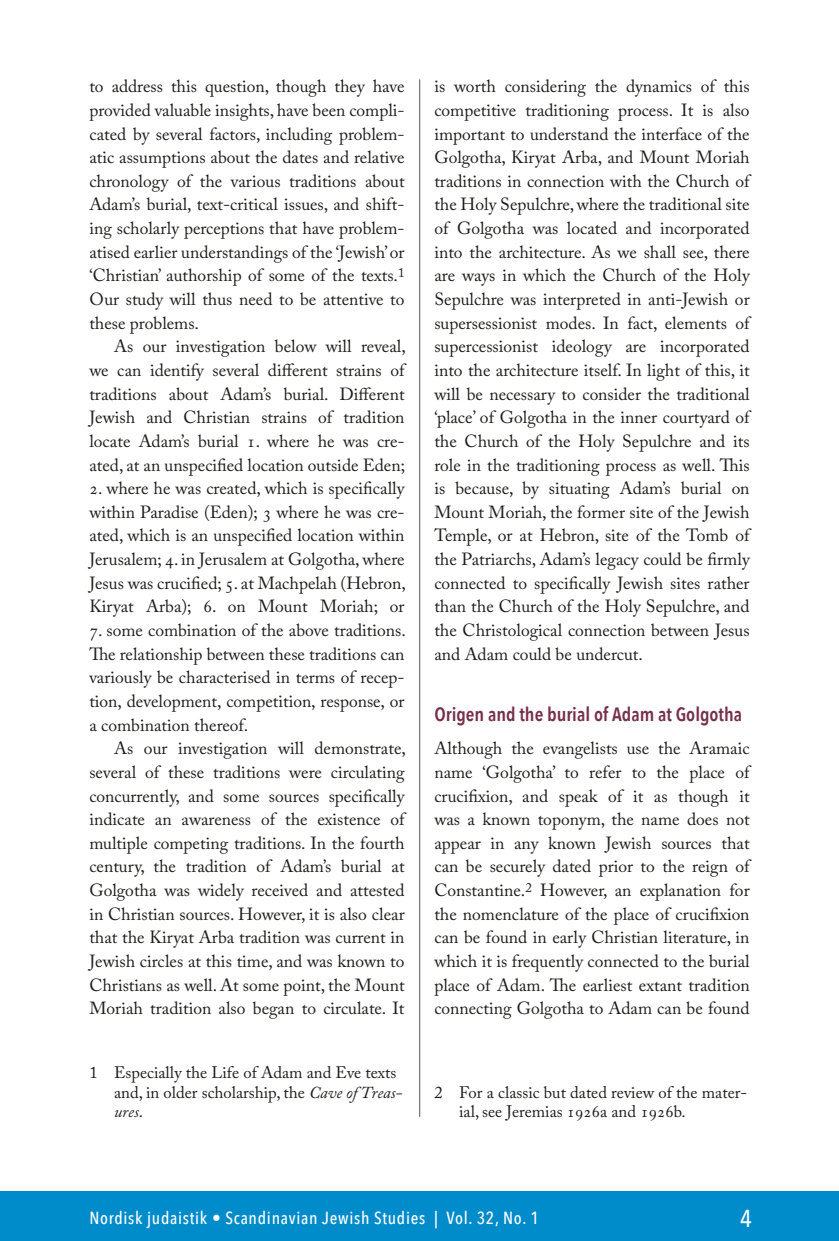
<style>
.page{position:relative;width:839px;height:1241px;background:#fff}
.page>*{position:absolute;margin:0;border:0;box-sizing:border-box;transform-origin:0 0}
.t1{font:500 24.5px "Avenir Next Condensed";color:#fff}
.Artikkelin_väliotsik{font:600 19.25px "Avenir Next Condensed";color:#762f4c}
.Leipis{font:17.5px/23.6px "Adobe Caslon Pro";color:#1d1d1b;text-align:justify}
.Leipis_1__kpl{font:17.5px/23.6px "Adobe Caslon Pro";color:#1d1d1b;text-align:justify}
.t2{font:500 17.5px "Avenir Next Condensed";letter-spacing:.04em;color:#fff}
.Viitteet{font:16.62px/19.2px "Adobe Caslon Pro";color:#1d1d1b}
.s1{font-style:italic}
</style>
<div class="page">
<div style="left:0;top:1191px;width:838px;height:49px;background:#008bcb"></div>
<hr style="left:419px;top:79px;width:1px;height:1037px;background:#575756">
<p class="Leipis_1__kpl" style="left:89px;top:74px;width:317px">to address this question, though they have provided valuable insights, have been compli&shy;cated by several factors, including problem&shy;atic assumptions about the dates and relative chronology of the various traditions about Adam’s burial, text-critical issues, and shift&shy;ing scholarly perceptions that have problem&shy;atised earlier understandings of the ‘Jewish’ or ‘Christian’ authorship of some of the texts.<sup>1<br></sup>Our study will thus need to be attentive to these problems.</p>
<p class="Leipis" style="left:89px;top:334px;width:318px;text-indent:25px">As our investigation below will reveal, we can identify several different strains of traditions about Adam’s burial. Different Jewish and Christian strains of tradition locate Adam’s burial 1. where he was cre&shy;ated, at an unspecified location outside Eden;</p>
<p class="Leipis" style="left:89px;top:476px;width:318px">2. where he was created, which is specifically within Paradise (Eden); 3 where he was cre&shy;ated, which is an unspecified location within Jerusalem; 4. in Jerusalem at Golgotha, where Jesus was crucified; 5. at Machpelah (Hebron, Kiryat Arba); 6. on Mount Moriah; or</p>
<p class="Leipis" style="left:89px;top:618px;width:318px">7. some combination of the above traditions.<br>The relationship between these traditions can variously be characterised in terms of recep&shy;tion, development, competition, response, or a combination thereof.</p>
<p class="Leipis" style="left:89px;top:736px;width:318px;text-indent:25px">As our investigation will demonstrate, several of these traditions were circulating concurrently, and some sources specifically indicate an awareness of the existence of multiple competing traditions. In the fourth century, the tradition of Adam’s burial at Golgotha was widely received and attested in Christian sources. However, it is also clear that the Kiryat Arba tradition was current in Jewish circles at this time, and was known to Christians as well. At some point, the Mount Moriah tradition also began to circulate. It</p>
<p class="Viitteet" style="left:114px;top:1062px;width:290px;text-indent:-25px">1 Especially the Life of Adam and Eve texts and, in older scholarship, the <span class="s1">Cave of Treas&shy;ures</span>.</p>
<p class="Leipis" style="left:434px;top:74px;width:317px">is worth considering the dynamics of this competitive traditioning process. It is also important to understand the interface of the Golgotha, Kiryat Arba, and Mount Moriah traditions in connection with the Church of the Holy Sepulchre, where the traditional site of Golgotha was located and incorporated into the architecture. As we shall see, there are ways in which the Church of the Holy Sepulchre was interpreted in anti-Jewish or supersessionist modes. In fact, elements of supercessionist ideology are incorporated into the architecture itself. In light of this, it will be necessary to consider the traditional ‘place’ of Golgotha in the inner courtyard of the Church of the Holy Sepulchre and its role in the traditioning process as well. This is because, by situating Adam’s burial on Mount Moriah, the former site of the Jewish Temple, or at Hebron, site of the Tomb of the Patriarchs, Adam’s legacy could be firmly connected to specifically Jewish sites rather than the Church of the Holy Sepulchre, and the Christological connection between Jesus and Adam could be undercut.</p>
<h2 class="Artikkelin_väliotsik" style="left:434px;top:697px;width:309px">Origen and the burial of Adam at Golgotha</h2>
<p class="Leipis_1__kpl" style="left:434px;top:736px;width:317px">Although the evangelists use the Aramaic name ‘Golgotha’ to refer to the place of crucifixion, and speak of it as though it was a known toponym, the name does not appear in any known Jewish sources that can be securely dated prior to the reign of Constantine.<sup>2</sup> However, an explanation for the nomenclature of the place of crucifixion can be found in early Christian literature, in which it is frequently connected to the burial place of Adam. The earliest extant tradition connecting Golgotha to Adam can be found</p>
<p class="Viitteet" style="left:459px;top:1082px;width:289px;text-indent:-25px">2 For a classic but dated review of the mater&shy;ial, see Jeremias 1926a and 1926b.</p>
<p class="t2" style="left:89px;top:1207px;width:451px">Nordisk judaistik • Scandinavian Jewish Studies | Vol. 32, No. 1</p>
<h1 class="t1" style="left:739px;top:1203px;width:13px">4</h1>
</div>
